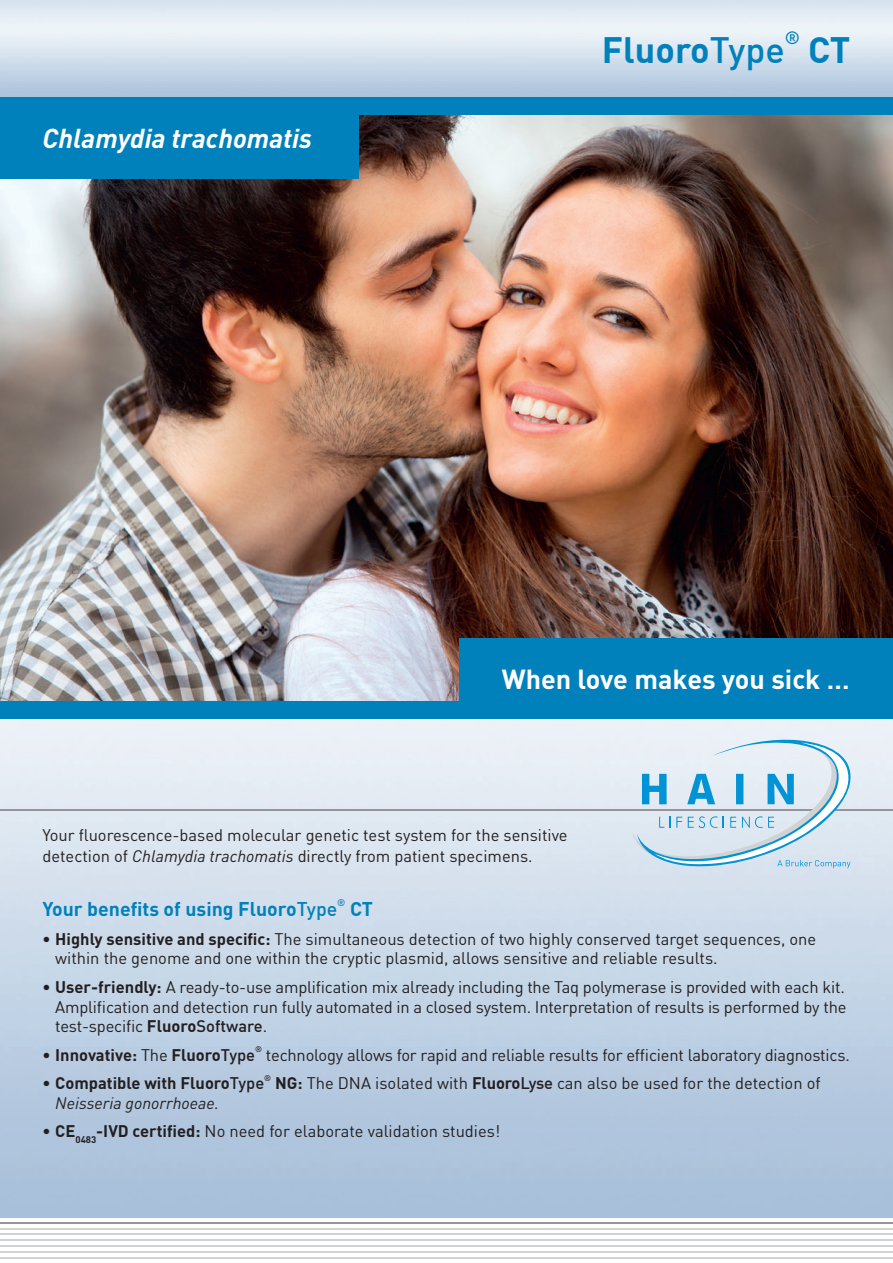
<style>
.page{position:relative;width:893px;height:1263px;background:#fff}
.page>*{position:absolute;margin:0;border:0;box-sizing:border-box;transform-origin:0 0}
.Titel__Worum_geht_es{font:700 36px "DIN";color:#0081bb}
.Titel_Überschrift_in{font:700 27px "DIN";color:#fff}
.Titel_Überschrift_in-2{font:italic 700 27px "DIN";color:#fff}
.Titel_Vorteile_Übers{font:700 19.5px "DIN";color:#0081bb}
.Titel__Worum_geht_es-2{font:500 17.7px "DIN";color:#0081bb}
.Titel_Vorteile_Aufzä{font:16.5px/19.8px "DIN";color:#231f20}
.Titel_Text_unter_Lin{font:16.5px/21px "DIN";color:#231f20}
.Titel_Vorteile_Aufzä-2{font:700 16.5px "DIN";color:#231f20}
.Titel_Vorteile_Aufzä-3{font:italic 16.5px "DIN";color:#231f20}
.Titel_Vorteile_Übers-2{font:500 9.6px "DIN";color:#0081bb}
.Titel_Vorteile_Aufzä-4{font:500 8.1px "DIN";color:#231f20}
.s1{font-weight:500}
.s2{font-style:italic}
.s3{font-weight:700}
.s4{font-weight:400}
</style>
<div class="page">
<img style="left:0;top:0;width:893px;height:98px">
<hr style="left:0;top:1257px;width:893px;height:1px;background:#d1d2d4">
<hr style="left:0;top:1251px;width:893px;height:1px;background:#d1d2d4">
<hr style="left:0;top:1245px;width:893px;height:1px;background:#d1d2d4">
<hr style="left:0;top:1240px;width:893px;height:1px;background:#d1d2d4">
<hr style="left:0;top:1234px;width:893px;height:1px;background:#d1d2d4">
<hr style="left:0;top:1228px;width:893px;height:1px;background:#d1d2d4">
<hr style="left:0;top:1222px;width:893px;height:1px;background:#939598">
<hr style="left:0;top:810px;width:893px;height:1px;background:#939598">
<svg style="left:632px;top:739px;width:223px;height:130px"></svg>
<img style="left:0;top:115px;width:893px;height:587px">
<div style="left:0;top:98px;width:893px;height:17px;background:#0081bb"></div>
<div style="left:0;top:702px;width:893px;height:17px;background:#0081bb"></div>
<div style="left:0;top:98px;width:358px;height:81px;background:#0081bb"></div>
<div style="left:459px;top:638px;width:434px;height:81px;background:#0081bb"></div>
<p class="Titel_Überschrift_in-2" style="left:43px;top:121px;width:271px">Chlamydia trachomatis</p>
<p class="Titel__Worum_geht_es" style="left:602px;top:26px;width:184px">Fluoro<span class="s1">Type</span></p>
<p class="Titel__Worum_geht_es-2" style="left:785px;top:27px;width:17px">®</p>
<p class="Titel__Worum_geht_es" style="left:808px;top:26px;width:44px">CT</p>
<p class="Titel_Überschrift_in" style="left:502px;top:661px;width:349px">When love makes you sick …</p>
<p class="Titel_Text_unter_Lin" style="left:43px;top:824px;width:527px">Your fluorescence-based molecular genetic test system for the sensitive detection of <span class="s2">Chlamydia trachomatis</span> directly from patient specimens.</p>
<p class="Titel_Vorteile_Übers" style="left:43px;top:896px;width:296px">Your benefits of using Fluoro<span class="s1">Type</span></p>
<p class="Titel_Vorteile_Übers-2" style="left:337px;top:897px;width:10px">®</p>
<p class="Titel_Vorteile_Übers" style="left:350px;top:896px;width:24px">CT</p>
<p class="Titel_Vorteile_Aufzä" style="left:55px;top:928px;width:762px;text-indent:-13px"><span class="s3">• Highly sensitive and specific:</span> The simultaneous detection of two highly conserved target sequences, one within the genome and one within the cryptic plasmid, allows sensitive and reliable results.</p>
<p class="Titel_Vorteile_Aufzä" style="left:55px;top:976px;width:793px;text-align:justify;text-indent:-13px"><span class="s3">• User-friendly:</span> A ready-to-use amplification mix already including the Taq polymerase is provided with each kit.<br>Amplification and detection run fully automated in a closed system. Interpretation of results is performed by the test-specific <span class="s3">Fluoro</span><span class="s1">Software</span>.</p>
<p class="Titel_Vorteile_Aufzä-2" style="left:43px;top:1044px;width:214px">• Innovative: <span class="s4">The</span> Fluoro<span class="s1">Type</span></p>
<p class="Titel_Vorteile_Aufzä-4" style="left:255px;top:1044px;width:8px">®</p>
<p class="Titel_Vorteile_Aufzä" style="left:266px;top:1044px;width:585px">technology allows for rapid and reliable results for efficient laboratory diagnostics.</p>
<p class="Titel_Vorteile_Aufzä-2" style="left:43px;top:1072px;width:223px">• Compatible with Fluoro<span class="s1">Type</span></p>
<p class="Titel_Vorteile_Aufzä-4" style="left:264px;top:1072px;width:8px">®</p>
<p class="Titel_Vorteile_Aufzä" style="left:275px;top:1073px;width:547px"><span class="s3">NG:</span> The DNA isolated with <span class="s3">Fluoro</span><span class="s1">Lyse</span> can also be used for the detection of</p>
<p class="Titel_Vorteile_Aufzä-3" style="left:55px;top:1092px;width:165px">Neisseria gonorrhoeae.</p>
<p class="Titel_Vorteile_Aufzä" style="left:43px;top:1121px;width:459px"><span class="s3">• CE</span><sub>0483</sub><span class="s3">-IVD certified:</span> No need for elaborate validation studies!</p>
</div>
